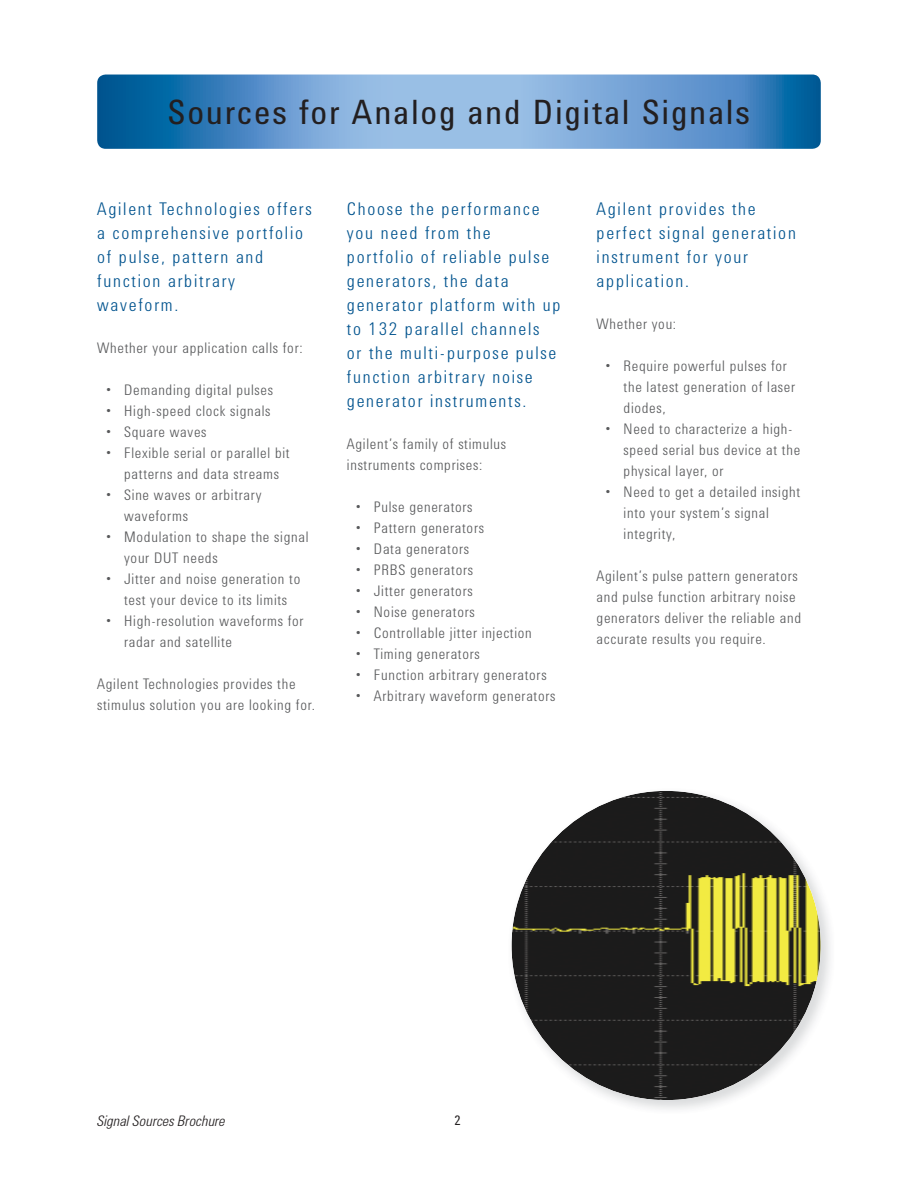
<style>
.page{position:relative;width:918px;height:1188px;background:#fff}
.page>*{position:absolute;margin:0;border:0;box-sizing:border-box;transform-origin:0 0}
.t1{font:34.5px "Agilent Condensed CFF";letter-spacing:.05em;color:#231f20}
.t2{font:300 18px/24px "Agilent Condensed CFF";letter-spacing:.1em;color:#00538e}
.t3{font:300 15px/21px "Agilent Condensed CFF";letter-spacing:.05em;color:#58595b}
.t4{font:italic 300 15px "Agilent Condensed CFF";color:#231f20}
.t5{font:13.5px "Agilent Condensed CFF";color:#231f20}
</style>
<div class="page">
<svg style="left:97px;top:75px;width:724px;height:74px;background:#5f98cb"></svg>
<img style="left:511px;top:791px;width:319px;height:319px">
<img style="left:512px;top:791px;width:309px;height:309px;border-radius:50%">
<h1 class="t1" style="left:168px;top:99px;width:584px">Sources for Analog and Digital Signals</h1>
<p class="t2" style="left:97px;top:199px;width:216px">Agilent Technologies offers a comprehensive portfolio of pulse, pattern and function arbitrary waveform.</p>
<p class="t3" style="left:97px;top:339px;width:207px">Whether your application calls for:</p>
<p class="t3" style="left:106px;top:381px;width:168px">• Demanding digital pulses</p>
<p class="t3" style="left:106px;top:402px;width:166px">• High-speed clock signals</p>
<p class="t3" style="left:106px;top:423px;width:102px">• Square waves</p>
<p class="t3" style="left:106px;top:444px;width:185px;text-align:center">• Flexible serial or parallel bit patterns and data streams</p>
<p class="t3" style="left:124px;top:486px;width:139px;text-indent:-18px">• Sine waves or arbitrary waveforms</p>
<p class="t3" style="left:124px;top:528px;width:186px;text-indent:-18px">• Modulation to shape the signal your DUT needs</p>
<p class="t3" style="left:106px;top:570px;width:196px;text-align:center">• Jitter and noise generation to test your device to its limits</p>
<p class="t3" style="left:124px;top:612px;width:181px;text-indent:-18px">• High-resolution waveforms for radar and satellite</p>
<p class="t3" style="left:97px;top:675px;width:219px">Agilent Technologies provides the stimulus solution you are looking for.</p>
<p class="t2" style="left:347px;top:199px;width:215px">Choose the performance you need from the portfolio of reliable pulse generators, the data generator platform with up to 132 parallel channels<br>or the multi-purpose pulse function arbitrary noise generator instruments.</p>
<p class="t3" style="left:347px;top:435px;width:161px">Agilent’s family of stimulus instruments comprises:</p>
<p class="t3" style="left:356px;top:498px;width:118px">• Pulse generators</p>
<p class="t3" style="left:356px;top:519px;width:130px">• Pattern generators</p>
<p class="t3" style="left:356px;top:540px;width:115px">• Data generators</p>
<p class="t3" style="left:356px;top:561px;width:119px">• PRBS generators</p>
<p class="t3" style="left:356px;top:582px;width:118px">• Jitter generators</p>
<p class="t3" style="left:356px;top:603px;width:120px">• Noise generators</p>
<p class="t3" style="left:356px;top:624px;width:177px">• Controllable jitter injection</p>
<p class="t3" style="left:356px;top:645px;width:125px">• Timing generators</p>
<p class="t3" style="left:356px;top:666px;width:192px">• Function arbitrary generators</p>
<p class="t3" style="left:356px;top:687px;width:201px">• Arbitrary waveform generators</p>
<p class="t2" style="left:597px;top:199px;width:201px">Agilent provides the perfect signal generation instrument for your application.</p>
<p class="t3" style="left:597px;top:315px;width:81px">Whether you:</p>
<p class="t3" style="left:624px;top:357px;width:173px;text-indent:-18px">• Require powerful pulses for the latest generation of laser diodes,</p>
<p class="t3" style="left:624px;top:420px;width:178px;text-indent:-18px">• Need to characterize a high&shy;speed serial bus device at the physical layer, or</p>
<p class="t3" style="left:624px;top:483px;width:178px;text-indent:-18px">• Need to get a detailed insight into your system’s signal integrity,</p>
<p class="t3" style="left:597px;top:567px;width:206px">Agilent’s pulse pattern generators and pulse function arbitrary noise generators deliver the reliable and accurate results you require.</p>
<p class="t4" style="left:97px;top:1115px;width:130px">Signal Sources Brochure</p>
<p class="t5" style="left:454px;top:1115px;width:8px">2</p>
</div>
